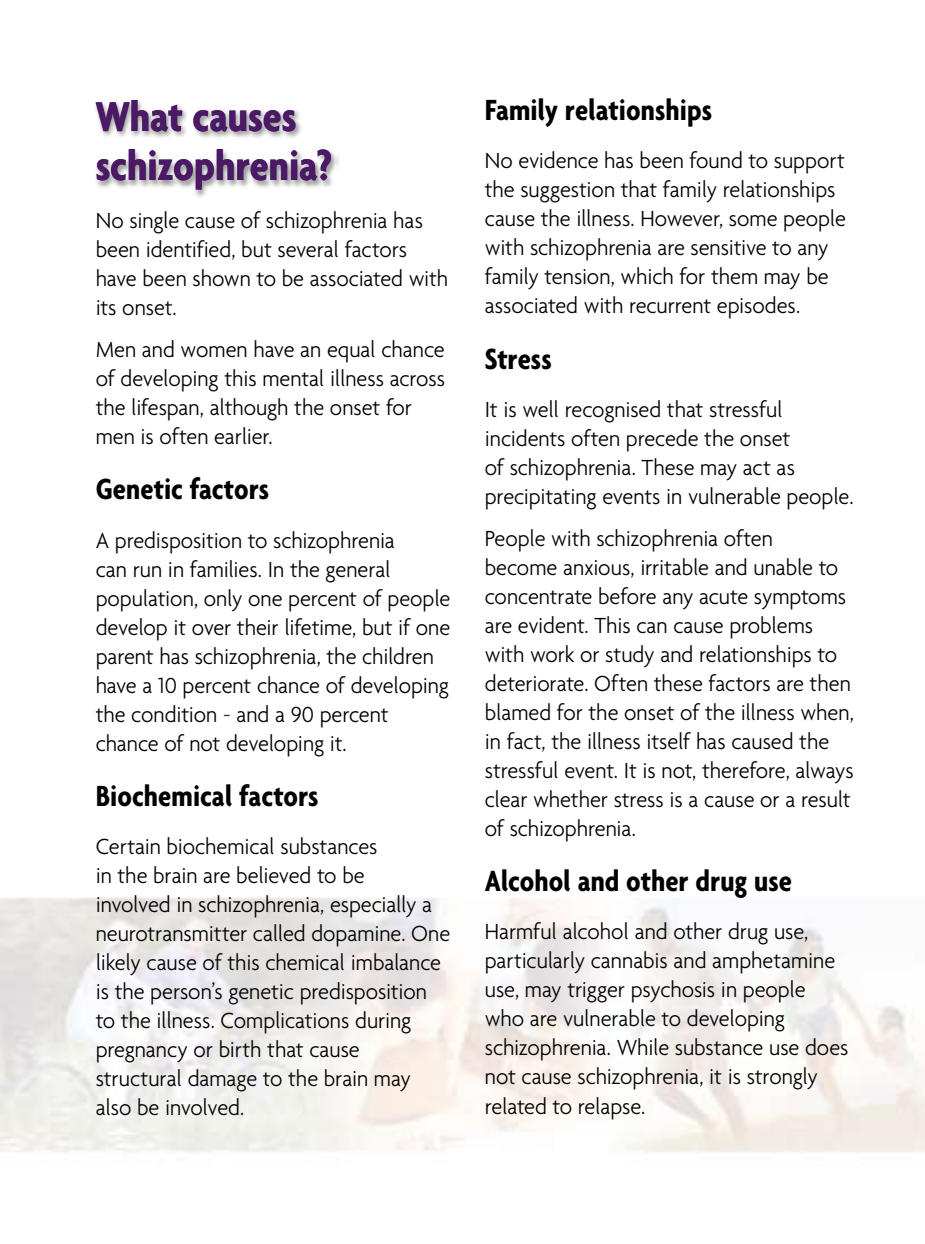
<style>
.page{position:relative;width:925px;height:1244px;background:#fff}
.page>*{position:absolute;margin:0;border:0;box-sizing:border-box;transform-origin:0 0}
.t1{font:700 condensed 45px/49.5px "Agenda";color:#4b1966}
.t2{font:700 condensed 31.5px "Agenda";color:#000}
.t3{font:300 23.62px/29px "Agenda";letter-spacing:-.005em;color:#000;scale:.95 1}
.s1{color:#4b1966}
</style>
<div class="page">
<div style="left:93px;top:97px;width:245px;height:101px;background:#000;opacity:.45"></div>
<p class="t1" style="left:96px;top:90px;width:238px">What causes schizophrenia?</p>
<p class="t3" style="left:96px;top:206px;width:373px">No single cause of schizophrenia has been identified, but several factors have been shown to be associated with its onset.</p>
<p class="t3" style="left:96px;top:335px;width:369px">Men and women have an equal chance of developing this mental illness across the lifespan, although the onset for men is often earlier.</p>
<p class="t2" style="left:96px;top:471px;width:175px">Genetic factors</p>
<p class="t3" style="left:96px;top:525px;width:375px">A predisposition to schizophrenia<br>can run in families. In the general population, only one percent of people develop it over their lifetime, but if one parent has schizophrenia, the children have a 10 percent chance of developing the condition <span class="s1">-</span> and a 90 percent chance of not developing it.</p>
<p class="t2" style="left:96px;top:777px;width:224px">Biochemical factors</p>
<p class="t3" style="left:96px;top:831px;width:375px">Certain biochemical substances<br>in the brain are believed to be<br>involved in schizophrenia, especially a neurotransmitter called dopamine. One likely cause of this chemical imbalance is the person’s genetic predisposition to the illness. Complications during pregnancy or birth that cause structural damage to the brain may also be involved.</p>
<p class="t2" style="left:485px;top:91px;width:229px">Family relationships</p>
<p class="t3" style="left:485px;top:146px;width:382px">No evidence has been found to support the suggestion that family relationships cause the illness. However, some people with schizophrenia are sensitive to any family tension, which for them may be associated with recurrent episodes.</p>
<p class="t2" style="left:485px;top:340px;width:68px">Stress</p>
<p class="t3" style="left:485px;top:394px;width:390px">It is well recognised that stressful incidents often precede the onset<br>of schizophrenia. These may act as precipitating events in vulnerable people.</p>
<p class="t3" style="left:485px;top:523px;width:390px">People with schizophrenia often<br>become anxious, irritable and unable to concentrate before any acute symptoms are evident. This can cause problems with work or study and relationships to deteriorate. Often these factors are then blamed for the onset of the illness when, in fact, the illness itself has caused the stressful event. It is not, therefore, always clear whether stress is a cause or a result of schizophrenia.</p>
<p class="t2" style="left:485px;top:862px;width:308px">Alcohol and other drug use</p>
<p class="t3" style="left:485px;top:917px;width:384px">Harmful alcohol and other drug use, particularly cannabis and amphetamine use, may trigger psychosis in people who are vulnerable to developing schizophrenia. While substance use does not cause schizophrenia, it is strongly related to relapse.</p>
</div>
